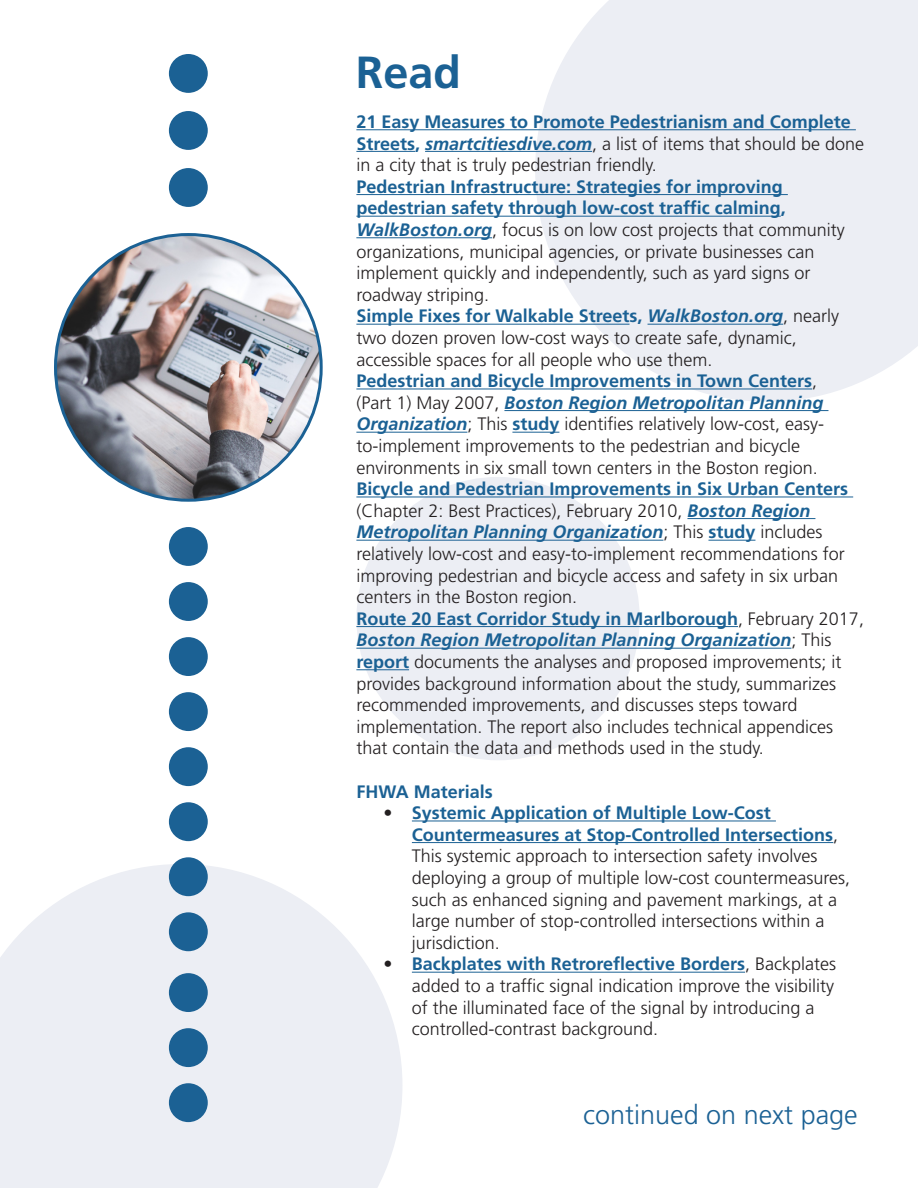
<style>
.page{position:relative;width:918px;height:1188px;background:#fff}
.page>*{position:absolute;margin:0;border:0;box-sizing:border-box;transform-origin:0 0}
.t1{font:700 45px "Frutiger LT Std";color:#1b6194}
.t2{font:300 27px "Frutiger LT Std";color:#1b6194}
.t3{font:300 18px/21.6px "Frutiger LT Std";color:#231f20}
.t4{font:700 18px "Frutiger LT Std";color:#1b6194}
.s1{font-weight:700;color:#1b6194}
.s2{font-weight:700;font-style:italic;color:#1b6194}
</style>
<div class="page">
<svg style="left:535px;top:0;width:383px;height:402px;background:#edeff5"></svg>
<div style="left:169px;top:54px;width:39px;height:39px;background:#1b6194;border-radius:50%"></div>
<div style="left:169px;top:111px;width:39px;height:39px;background:#1b6194;border-radius:50%"></div>
<img style="left:56px;top:235px;width:265px;height:265px;border-radius:133px">
<div style="left:169px;top:168px;width:39px;height:39px;background:#1b6194;border-radius:50%"></div>
<div style="left:356px;top:477px;width:284px;height:283px;background:#eceef4;border-radius:50%"></div>
<svg style="left:0;top:864px;width:402px;height:324px;background:#eef0f5"></svg>
<div style="left:169px;top:527px;width:39px;height:39px;background:#1b6194;border-radius:50%"></div>
<div style="left:169px;top:582px;width:39px;height:39px;background:#1b6194;border-radius:50%"></div>
<div style="left:169px;top:637px;width:39px;height:39px;background:#1b6194;border-radius:50%"></div>
<div style="left:169px;top:692px;width:39px;height:39px;background:#1b6194;border-radius:50%"></div>
<div style="left:169px;top:747px;width:39px;height:39px;background:#1b6194;border-radius:50%"></div>
<div style="left:169px;top:802px;width:39px;height:39px;background:#1b6194;border-radius:50%"></div>
<div style="left:169px;top:857px;width:39px;height:39px;background:#1b6194;border-radius:50%"></div>
<div style="left:169px;top:912px;width:39px;height:39px;background:#1b6194;border-radius:50%"></div>
<div style="left:169px;top:973px;width:39px;height:39px;background:#1b6194;border-radius:50%"></div>
<div style="left:169px;top:1028px;width:39px;height:39px;background:#1b6194;border-radius:50%"></div>
<div style="left:169px;top:1083px;width:39px;height:39px;background:#1b6194;border-radius:50%"></div>
<hr style="left:356px;top:129px;width:500px;height:1px;background:#1b6194">
<hr style="left:356px;top:151px;width:59px;height:1px;background:#1b6194">
<hr style="left:425px;top:151px;width:167px;height:1px;background:#1b6194">
<hr style="left:356px;top:194px;width:432px;height:1px;background:#1b6194">
<hr style="left:356px;top:216px;width:425px;height:1px;background:#1b6194">
<hr style="left:356px;top:237px;width:136px;height:1px;background:#1b6194">
<hr style="left:356px;top:324px;width:274px;height:1px;background:#1b6194">
<hr style="left:648px;top:324px;width:135px;height:1px;background:#1b6194">
<hr style="left:356px;top:389px;width:456px;height:1px;background:#1b6194">
<hr style="left:504px;top:410px;width:324px;height:1px;background:#1b6194">
<hr style="left:356px;top:432px;width:111px;height:1px;background:#1b6194">
<hr style="left:512px;top:432px;width:47px;height:1px;background:#1b6194">
<hr style="left:356px;top:497px;width:497px;height:1px;background:#1b6194">
<hr style="left:687px;top:518px;width:128px;height:1px;background:#1b6194">
<hr style="left:356px;top:540px;width:307px;height:1px;background:#1b6194">
<hr style="left:708px;top:540px;width:47px;height:1px;background:#1b6194">
<hr style="left:356px;top:626px;width:382px;height:1px;background:#1b6194">
<hr style="left:356px;top:648px;width:435px;height:1px;background:#1b6194">
<hr style="left:356px;top:669px;width:53px;height:1px;background:#1b6194">
<hr style="left:412px;top:821px;width:364px;height:1px;background:#1b6194">
<hr style="left:412px;top:842px;width:421px;height:1px;background:#1b6194">
<hr style="left:412px;top:972px;width:333px;height:1px;background:#1b6194">
<p class="t1" style="left:356px;top:46px;width:107px">Read</p>
<p class="t3" style="left:356px;top:111px;width:509px"><span class="s1">21 Easy Measures to Promote Pedestrianism and Complete<br>Streets,</span> <span class="s2">smartcitiesdive.com</span>, a list of items that should be done in a city that is truly pedestrian friendly.</p>
<p class="t3" style="left:356px;top:176px;width:490px"><span class="s1">Pedestrian Infrastructure: Strategies for improving pedestrian safety through low-cost traffic calming, </span><span class="s2">WalkBoston.org</span>, focus is on low cost projects that community organizations, municipal agencies, or private businesses can implement quickly and independently, such as yard signs or roadway striping.</p>
<p class="t3" style="left:356px;top:306px;width:484px"><span class="s1">Simple Fixes for Walkable Streets,</span> <span class="s2">WalkBoston.org</span>, nearly two dozen proven low-cost ways to create safe, dynamic, accessible spaces for all people who use them.</p>
<p class="t3" style="left:356px;top:370px;width:469px"><span class="s1">Pedestrian and Bicycle Improvements in Town Centers</span>, (Part 1) May 2007, <span class="s2">Boston Region Metropolitan Planning Organization</span>; This <span class="s1">study</span> identifies relatively low-cost, easy&shy;to-implement improvements to the pedestrian and bicycle environments in six small town centers in the Boston region.</p>
<p class="t3" style="left:356px;top:478px;width:493px"><span class="s1">Bicycle and Pedestrian Improvements in Six Urban Centers </span>(Chapter 2: Best Practices), February 2010, <span class="s2">Boston Region Metropolitan Planning Organization</span>; This <span class="s1">study</span> includes relatively low-cost and easy-to-implement recommendations for improving pedestrian and bicycle access and safety in six urban centers in the Boston region.</p>
<p class="t3" style="left:356px;top:608px;width:509px"><span class="s1">Route 20 East Corridor Study in Marlborough</span>, February 2017, <span class="s2">Boston Region Metropolitan Planning Organization</span>; This <span class="s1">report</span> documents the analyses and proposed improvements; it provides background information about the study, summarizes recommended improvements, and discusses steps toward implementation. The report also includes technical appendices that contain the data and methods used in the study.</p>
<p class="t4" style="left:356px;top:781px;width:138px">FHWA Materials</p>
<p class="t3" style="left:412px;top:802px;width:440px;text-indent:-28px">• <span class="s1">Systemic Application of Multiple Low-Cost Countermeasures at Stop-Controlled Intersections</span>, This systemic approach to intersection safety involves deploying a group of multiple low-cost countermeasures, such as enhanced signing and pavement markings, at a large number of stop-controlled intersections within a jurisdiction.</p>
<p class="t3" style="left:412px;top:954px;width:426px;text-indent:-28px">• <span class="s1">Backplates with Retroreflective Borders</span>, Backplates added to a traffic signal indication improve the visibility of the illuminated face of the signal by introducing a controlled-contrast background.</p>
<p class="t2" style="left:583px;top:1099px;width:276px">continued on next page</p>
</div>
